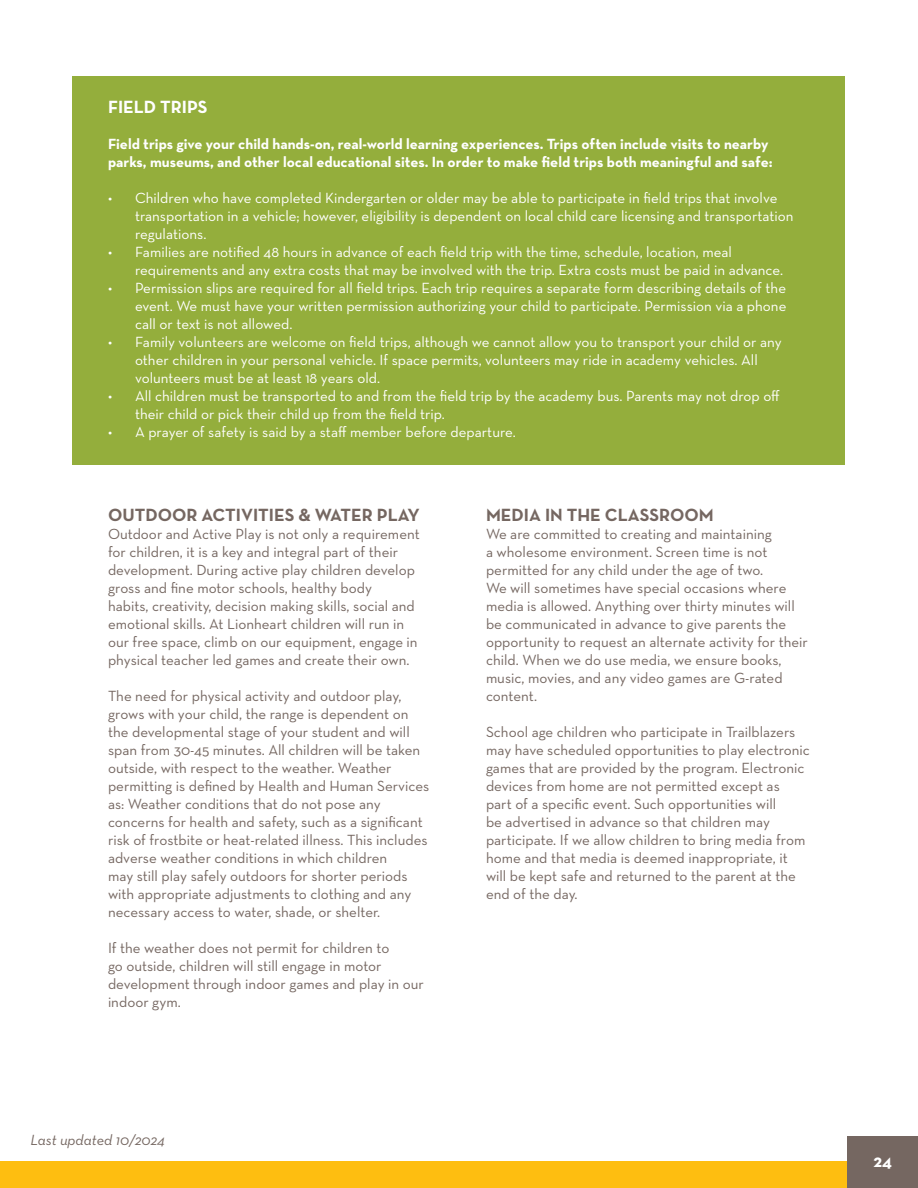
<style>
.page{position:relative;width:918px;height:1188px;background:#fff}
.page>*{position:absolute;margin:0;border:0;box-sizing:border-box;transform-origin:0 0}
.t1{font:700 18px "Neutra Text";color:#756761}
.t2{font:700 18px "Neutra Text";color:#fff}
.t3{font:15px/18px "Neutra Text";color:#756761}
.t4{font:15px/18px "Neutra Text";color:#fff}
.t5{font:700 15px/18px "Neutra Text";color:#fff}
.t6{font:italic 15px "Neutra Text";color:#756761}
</style>
<div class="page">
<div style="left:0;top:1161px;width:918px;height:27px;background:#febe10"></div>
<div style="left:848px;top:1137px;width:70px;height:51px;background:#756761"></div>
<div style="left:73px;top:76px;width:772px;height:389px;background:#94ae3c"></div>
<p class="t2" style="left:108px;top:96px;width:101px">FIELD TRIPS</p>
<p class="t5" style="left:108px;top:135px;width:666px">Field trips give your child hands-on, real-world learning experiences. Trips often include visits to nearby parks, museums, and other local educational sites. In order to make field trips both meaningful and safe:</p>
<p class="t4" style="left:135px;top:189px;width:660px;text-indent:-27px">• Children who have completed Kindergarten or older may be able to participate in field trips that involve transportation in a vehicle; however, eligibility is dependent on local child care licensing and transportation regulations.</p>
<p class="t4" style="left:135px;top:243px;width:650px;text-indent:-27px">• Families are notified 48 hours in advance of each field trip with the time, schedule, location, meal requirements and any extra costs that may be involved with the trip. Extra costs must be paid in advance.</p>
<p class="t4" style="left:135px;top:279px;width:653px;text-align:justify;text-indent:-27px">• Permission slips are required for all field trips. Each trip requires a separate form describing details of the event. We must have your written permission authorizing your child to participate. Permission via a phone call or text is not allowed.</p>
<p class="t4" style="left:135px;top:333px;width:648px;text-indent:-27px">• Family volunteers are welcome on field trips, although we cannot allow you to transport your child or any other children in your personal vehicle. If space permits, volunteers may ride in academy vehicles. All volunteers must be at least 18 years old.</p>
<p class="t4" style="left:135px;top:387px;width:646px;text-indent:-27px">• All children must be transported to and from the field trip by the academy bus. Parents may not drop off their child or pick their child up from the field trip.</p>
<p class="t4" style="left:108px;top:423px;width:409px">• A prayer of safety is said by a staff member before departure.</p>
<p class="t1" style="left:108px;top:503px;width:313px">OUTDOOR ACTIVITIES &amp; WATER PLAY</p>
<p class="t3" style="left:108px;top:524px;width:313px">Outdoor and Active Play is not only a requirement for children, it is a key and integral part of their development. During active play children develop gross and fine motor schools, healthy body<br>habits, creativity, decision making skills, social and emotional skills. At Lionheart children will run in our free space, climb on our equipment, engage in physical teacher led games and create their own.</p>
<p class="t3" style="left:108px;top:686px;width:323px">The need for physical activity and outdoor play, grows with your child, the range is dependent on the developmental stage of your student and will span from 30-45 minutes. All children will be taken outside, with respect to the weather. Weather permitting is defined by Health and Human Services as: Weather conditions that do not pose any concerns for health and safety, such as a significant risk of frostbite or heat-related illness. This includes adverse weather conditions in which children<br>may still play safely outdoors for shorter periods with appropriate adjustments to clothing and any necessary access to water, shade, or shelter.</p>
<p class="t3" style="left:108px;top:938px;width:317px">If the weather does not permit for children to<br>go outside, children will still engage in motor development through indoor games and play in our indoor gym.</p>
<p class="t6" style="left:31px;top:1131px;width:136px">Last updated 10/2024</p>
<p class="t1" style="left:486px;top:503px;width:229px">MEDIA IN THE CLASSROOM</p>
<p class="t3" style="left:486px;top:524px;width:324px">We are committed to creating and maintaining<br>a wholesome environment. Screen time is not permitted for any child under the age of two.<br>We will sometimes have special occasions where media is allowed. Anything over thirty minutes will be communicated in advance to give parents the opportunity to request an alternate activity for their child. When we do use media, we ensure books, music, movies, and any video games are G-rated content.</p>
<p class="t3" style="left:486px;top:722px;width:326px">School age children who participate in Trailblazers may have scheduled opportunities to play electronic games that are provided by the program. Electronic devices from home are not permitted except as<br>part of a specific event. Such opportunities will<br>be advertised in advance so that children may participate. If we allow children to bring media from home and that media is deemed inappropriate, it will be kept safe and returned to the parent at the end of the day.</p>
<p class="t2" style="left:874px;top:1150px;width:20px">24</p>
</div>
